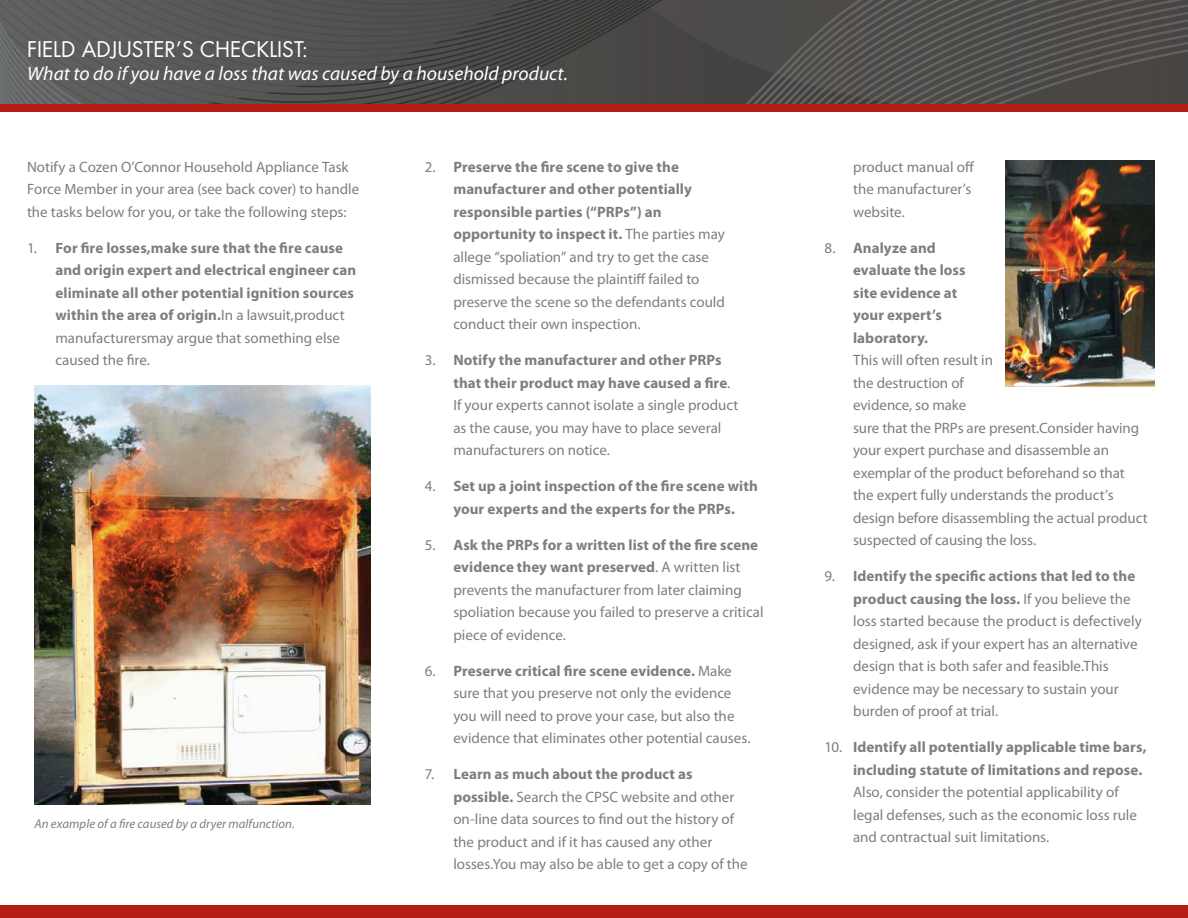
<style>
.page{position:relative;width:1188px;height:918px;background:#fff}
.page>*{position:absolute;margin:0;border:0;box-sizing:border-box;transform-origin:0 0}
.t1{font:21px "Futura";color:#fff}
.t2{font:italic 19.5px "Myriad Pro";color:#fff}
.Paragraph_Style_1{font:15px/22.5px "Myriad Pro";color:#807e7a}
.Paragraph_Style_1-2{font:700 15px/22.5px "Myriad Pro";letter-spacing:.005em;color:#807e7a}
.Blue_Body_Copy{font:15px/22.5px "Myriad Pro";color:#807e7a}
.Smaller_copy{font:italic 12.75px "Myriad Pro";letter-spacing:.005em;color:#807e7a}
.s1{font-weight:400}
.s2{font-weight:700}
</style>
<div class="page">
<div style="left:0;top:905px;width:1188px;height:13px;background:#b41d15"></div>
<svg style="left:0;top:0;width:1188px;height:105px;background:#504e4d"></svg>
<div style="left:0;top:105px;width:1188px;height:7px;background:#b41d15"></div>
<img style="left:1006px;top:160px;width:148px;height:227px">
<img style="left:34px;top:386px;width:337px;height:419px">
<p class="t1" style="left:27px;top:36px;width:283px">FIELD ADJUSTER’S CHECKLIST:</p>
<p class="t2" style="left:27px;top:62px;width:542px">What to do if you have a loss that was caused by a household product.</p>
<p class="Blue_Body_Copy" style="left:27px;top:155px;width:334px">Notify a Cozen O’Connor Household Appliance Task<br>Force Member in your area (see back cover) to handle the tasks below for you, or take the following steps:</p>
<p class="Paragraph_Style_1-2" style="left:56px;top:236px;width:302px;text-indent:-28px"><span class="s1">1.</span> For fire losses,make sure that the fire cause and origin expert and electrical engineer can eliminate all other potential ignition sources within the area of origin.<span class="s1">In a lawsuit,product manufacturersmay argue that something else caused the fire.</span></p>
<p class="Smaller_copy" style="left:34px;top:816px;width:262px">An example of a fire caused by a dryer malfunction.</p>
<p class="Paragraph_Style_1" style="left:453px;top:155px;width:273px;text-indent:-28px">2. <span class="s2">Preserve the fire scene to give the manufacturer and other potentially responsible parties (“PRPs”) an opportunity to inspect it.</span> The parties may allege “spoliation” and try to get the case dismissed because the plaintiff failed to preserve the scene so the defendants could conduct their own inspection.</p>
<p class="Paragraph_Style_1" style="left:453px;top:349px;width:287px;text-indent:-28px">3. <span class="s2">Notify the manufacturer and other PRPs that their product may have caused a fire</span>.<br>If your experts cannot isolate a single product as the cause, you may have to place several manufacturers on notice.</p>
<p class="Paragraph_Style_1-2" style="left:425px;top:474px;width:334px;text-align:center"><span class="s1">4.</span> Set up a joint inspection of the fire scene with your experts and the experts for the PRPs.</p>
<p class="Paragraph_Style_1" style="left:453px;top:533px;width:312px;text-indent:-28px">5. <span class="s2">Ask the PRPs for a written list of the fire scene evidence they want preserved</span>. A written list prevents the manufacturer from later claiming spoliation because you failed to preserve a critical piece of evidence.</p>
<p class="Paragraph_Style_1" style="left:453px;top:659px;width:299px;text-indent:-28px">6. <span class="s2">Preserve critical fire scene evidence.</span> Make sure that you preserve not only the evidence you will need to prove your case, but also the evidence that eliminates other potential causes.</p>
<p class="Paragraph_Style_1" style="left:453px;top:763px;width:296px;text-indent:-28px">7. <span class="s2">Learn as much about the product as possible.</span> Search the CPSC website and other on-line data sources to find out the history of the product and if it has caused any other losses.You may also be able to get a copy of the</p>
<p class="Paragraph_Style_1" style="left:853px;top:155px;width:123px">product manual off the manufacturer’s website.</p>
<p class="Paragraph_Style_1" style="left:853px;top:236px;width:296px;text-indent:-28px">8. <span class="s2">Analyze and<br>evaluate the loss<br>site evidence at<br>your expert’s<br>laboratory.<br></span>This will often result in<br>the destruction of<br>evidence, so make<br>sure that the PRPs are present.Consider having your expert purchase and disassemble an exemplar of the product beforehand so that the expert fully understands the product’s design before disassembling the actual product suspected of causing the loss.</p>
<p class="Paragraph_Style_1" style="left:853px;top:565px;width:290px;text-indent:-28px">9. <span class="s2">Identify the specific actions that led to the product causing the loss.</span> If you believe the loss started because the product is defectively designed, ask if your expert has an alternative design that is both safer and feasible.This evidence may be necessary to sustain your burden of proof at trial.</p>
<p class="Paragraph_Style_1" style="left:853px;top:736px;width:295px;text-indent:-28px">10. <span class="s2">Identify all potentially applicable time bars, including statute of limitations and repose.<br></span>Also, consider the potential applicability of legal defenses, such as the economic loss rule and contractual suit limitations.</p>
</div>
